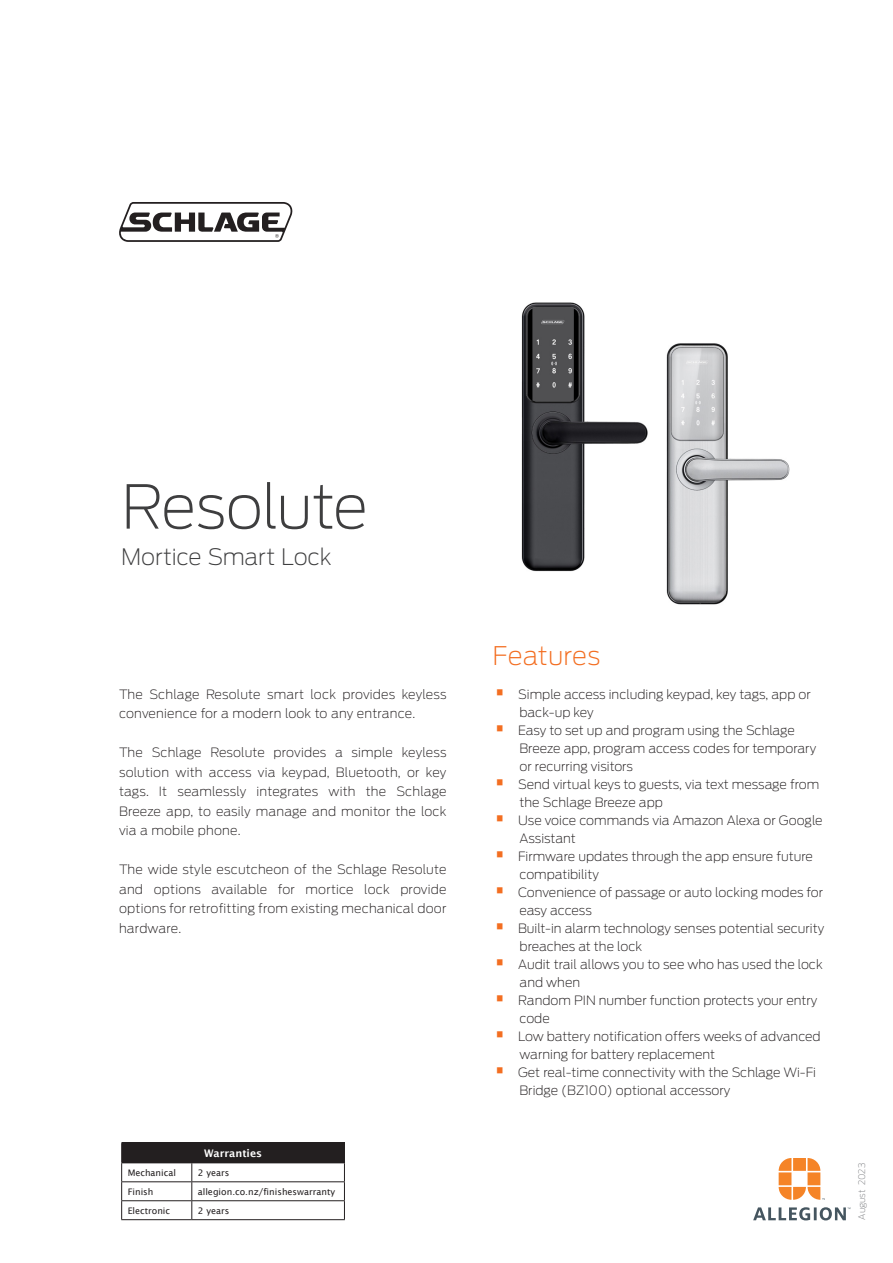
<style>
.page{position:relative;width:893px;height:1263px;background:#fff}
.page>*{position:absolute;margin:0;border:0;box-sizing:border-box;transform-origin:0 0}
.A_Product_Group{font:200 60px "Antenna";letter-spacing:-.015em;color:#3e3e3f}
.t1{font:200 25.5px "Antenna";letter-spacing:.005em;color:#f36e21}
.A_Product_Group-2{font:200 22.5px "Antenna";letter-spacing:-.01em;color:#3e3e3f}
.A_Performance_Features{font:200 12.75px/18px "Antenna";color:#231f20}
.A_Front_Page_Write_up{font:200 12.75px/19.5px "Antenna";letter-spacing:.015em;color:#231f20;text-align:justify}
.Table_Body{font:600 10.5px "Lucida Sans";color:#fff}
.Table_Body-2{font:9px "Lucida Sans";color:#231f20}
.t2{font:200 9px "Antenna";color:#808285}
.s1{font-size:45px;color:#f36e21}
</style>
<div class="page">
<svg style="left:779px;top:1158px;width:46px;height:42px"></svg>
<svg style="left:753px;top:1207px;width:97px;height:13px"></svg>
<svg style="left:119px;top:202px;width:173px;height:40px"></svg>
<div style="left:122px;top:1143px;width:222px;height:20px;background:#231f20"></div>
<hr style="left:121px;top:1142px;width:71px;height:1px;background:#231f20">
<hr style="left:192px;top:1142px;width:153px;height:1px;background:#231f20">
<hr style="left:121px;top:1181px;width:71px;height:1px;background:#231f20">
<hr style="left:121px;top:1200px;width:71px;height:1px;background:#231f20">
<svg style="left:121px;top:1143px;width:1px;height:76px"></svg>
<hr style="left:121px;top:1219px;width:71px;height:1px;background:#231f20">
<hr style="left:192px;top:1181px;width:153px;height:1px;background:#231f20">
<hr style="left:192px;top:1200px;width:153px;height:1px;background:#231f20">
<svg style="left:191px;top:1163px;width:1px;height:56px"></svg>
<svg style="left:344px;top:1143px;width:1px;height:76px"></svg>
<hr style="left:192px;top:1219px;width:153px;height:1px;background:#231f20">
<img style="left:521px;top:302px;width:127px;height:270px">
<img style="left:666px;top:343px;width:124px;height:262px">
<p class="A_Product_Group" style="left:121px;top:468px;width:248px">Resolute</p>
<p class="A_Product_Group-2" style="left:121px;top:542px;width:212px">Mortice Smart Lock</p>
<p class="A_Front_Page_Write_up" style="left:119px;top:684px;width:329px">The Schlage Resolute smart lock provides keyless convenience for a modern look to any entrance.</p>
<p class="A_Front_Page_Write_up" style="left:119px;top:742px;width:329px">The Schlage Resolute provides a simple keyless solution with access via keypad, Bluetooth, or key tags. It seamlessly integrates with the Schlage Breeze app, to easily manage and monitor the lock via a mobile phone.</p>
<p class="A_Front_Page_Write_up" style="left:119px;top:859px;width:329px">The wide style escutcheon of the Schlage Resolute and options available for mortice lock provide options for retrofitting from existing mechanical door hardware.</p>
<p class="Table_Body" style="left:204px;top:1147px;width:60px">Warranties</p>
<p class="Table_Body-2" style="left:128px;top:1167px;width:50px">Mechanical</p>
<p class="Table_Body-2" style="left:198px;top:1167px;width:33px">2 years</p>
<p class="Table_Body-2" style="left:128px;top:1186px;width:27px">Finish</p>
<p class="Table_Body-2" style="left:198px;top:1186px;width:139px">allegion.co.nz/finisheswarranty</p>
<p class="Table_Body-2" style="left:128px;top:1205px;width:44px">Electronic</p>
<p class="Table_Body-2" style="left:198px;top:1205px;width:33px">2 years</p>
<p class="t1" style="left:492px;top:639px;width:109px">Features</p>
<p class="A_Performance_Features" style="left:519px;top:685px;width:293px;text-indent:-27px"><span class="s1">•</span> Simple access including keypad, key tags, app or back-up key</p>
<p class="A_Performance_Features" style="left:519px;top:721px;width:298px;text-indent:-27px"><span class="s1">•</span> Easy to set up and program using the Schlage<br>Breeze app, program access codes for temporary or recurring visitors</p>
<p class="A_Performance_Features" style="left:519px;top:775px;width:301px;text-indent:-27px"><span class="s1">•</span> Send virtual keys to guests, via text message from the Schlage Breeze app</p>
<p class="A_Performance_Features" style="left:519px;top:811px;width:305px;text-indent:-27px"><span class="s1">•</span> Use voice commands via Amazon Alexa or Google<br>Assistant</p>
<p class="A_Performance_Features" style="left:519px;top:847px;width:295px;text-indent:-27px"><span class="s1">•</span> Firmware updates through the app ensure future compatibility</p>
<p class="A_Performance_Features" style="left:519px;top:883px;width:305px;text-indent:-27px"><span class="s1">•</span> Convenience of passage or auto locking modes for easy access</p>
<p class="A_Performance_Features" style="left:519px;top:919px;width:306px;text-indent:-27px"><span class="s1">•</span> Built-in alarm technology senses potential security breaches at the lock</p>
<p class="A_Performance_Features" style="left:519px;top:955px;width:305px;text-indent:-27px"><span class="s1">•</span> Audit trail allows you to see who has used the lock and when</p>
<p class="A_Performance_Features" style="left:519px;top:991px;width:299px;text-indent:-27px"><span class="s1">•</span> Random PIN number function protects your entry code</p>
<p class="A_Performance_Features" style="left:519px;top:1027px;width:303px;text-indent:-27px"><span class="s1">•</span> Low battery notification offers weeks of advanced warning for battery replacement</p>
<p class="A_Performance_Features" style="left:519px;top:1063px;width:298px;text-indent:-27px"><span class="s1">•</span> Get real-time connectivity with the Schlage Wi-Fi<br>Bridge (BZ100) optional accessory</p>
<p class="t2" style="left:856px;top:1220px;width:58px;rotate:-90deg">August 2023</p>
</div>
